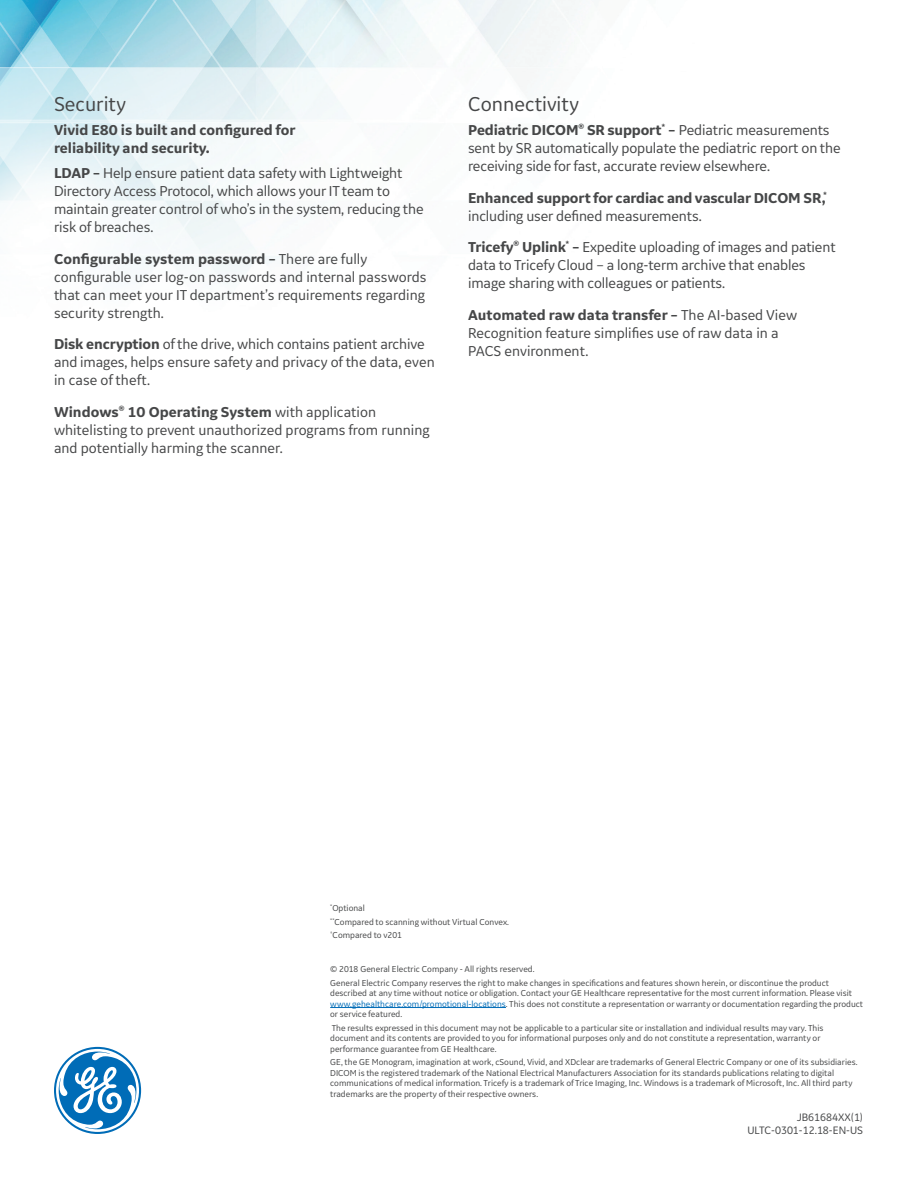
<style>
.page{position:relative;width:918px;height:1188px;background:#fff}
.page>*{position:absolute;margin:0;border:0;box-sizing:border-box;transform-origin:0 0}
.subheads{font:21px "GE Inspira Sans";color:#464748}
.body{font:15px/18px "GE Inspira Sans";letter-spacing:-.01em;color:#464748}
.body-2{font:700 15px/18px "GE Inspira Sans";color:#464748}
.Doc{font:11.25px "GE Inspira Sans";color:#464748}
.Legal{font:9px/10.5px "GE Inspira Sans";color:#464748}
.s1{font-weight:700}
.s2{font-weight:400}
.s3{color:#006cb7}
</style>
<div class="page">
<svg style="left:54px;top:1047px;width:87px;height:87px"></svg>
<hr style="left:330px;top:1007px;width:176px;height:1px;background:#006cb7">
<img style="left:0;top:0;width:581px;height:68px">
<p class="subheads" style="left:54px;top:91px;width:74px">Security</p>
<p class="body-2" style="left:54px;top:121px;width:243px">Vivid E80 is built and configured for reliability and security.</p>
<p class="body" style="left:54px;top:164px;width:371px"><span class="s1">LDAP –</span> Help ensure patient data safety with Lightweight Directory Access Protocol, which allows your IT team to maintain greater control of who’s in the system, reducing the risk of breaches.</p>
<p class="body" style="left:54px;top:249px;width:374px"><span class="s1">Configurable system password –</span> There are fully configurable user log-on passwords and internal passwords that can meet your IT department’s requirements regarding security strength.</p>
<p class="body" style="left:54px;top:335px;width:382px"><span class="s1">Disk encryption</span> of the drive, which contains patient archive and images, helps ensure safety and privacy of the data, even in case of theft.</p>
<p class="body" style="left:54px;top:402px;width:377px"><span class="s1">Windows</span><sup>®</sup> <span class="s1">10 Operating System</span> with application whitelisting to prevent unauthorized programs from running and potentially harming the scanner.</p>
<p class="subheads" style="left:468px;top:91px;width:113px">Connectivity</p>
<p class="body" style="left:468px;top:121px;width:374px"><span class="s1">Pediatric DICOM</span><sup>®</sup> <span class="s1">SR support</span><sup>*</sup> <span class="s1">–</span> Pediatric measurements sent by SR automatically populate the pediatric report on the receiving side for fast, accurate review elsewhere.</p>
<p class="body-2" style="left:468px;top:189px;width:360px">Enhanced support for cardiac and vascular DICOM SR,<sup>* </sup><span class="s2">including user defined measurements.</span></p>
<p class="body" style="left:468px;top:238px;width:369px"><span class="s1">Tricefy</span><sup>®</sup> <span class="s1">Uplink</span><sup>*</sup> <span class="s1">–</span> Expedite uploading of images and patient data to Tricefy Cloud – a long-term archive that enables image sharing with colleagues or patients.</p>
<p class="body" style="left:468px;top:306px;width:331px"><span class="s1">Automated raw data transfer –</span> The AI-based View<br>Recognition feature simplifies use of raw data in a<br>PACS environment.</p>
<p class="Legal" style="left:330px;top:903px;width:36px"><sup>*</sup>Optional</p>
<p class="Legal" style="left:330px;top:916px;width:180px"><sup>**</sup>Compared to scanning without Virtual Convex.</p>
<p class="Legal" style="left:330px;top:930px;width:73px"><sup>†</sup>Compared to v201</p>
<p class="Legal" style="left:330px;top:964px;width:206px">© 2018 General Electric Company - All rights reserved.</p>
<p class="Legal" style="left:330px;top:977px;width:534px">General Electric Company reserves the right to make changes in specifications and features shown herein, or discontinue the product described at any time without notice or obligation. Contact your GE Healthcare representative for the most current information. Please visit <span class="s3">www.gehealthcare.com/promotional-locations</span>. This does not constitute a representation or warranty or documentation regarding the product or service featured.</p>
<p class="Legal" style="left:330px;top:1022px;width:495px">The results expressed in this document may not be applicable to a particular site or installation and individual results may vary. This document and its contents are provided to you for informational purposes only and do not constitute a representation, warranty or performance guarantee from GE Healthcare.</p>
<p class="Legal" style="left:330px;top:1057px;width:529px">GE, the GE Monogram, imagination at work, cSound, Vivid, and XDclear are trademarks of General Electric Company or one of its subsidiaries.<br>DICOM is the registered trademark of the National Electrical Manufacturers Association for its standards publications relating to digital communications of medical information. Tricefy is a trademark of Trice Imaging, Inc. Windows is a trademark of Microsoft, Inc. All third party trademarks are the property of their respective owners.</p>
<p class="Doc" style="left:797px;top:1110px;width:68px">JB61684XX(1)</p>
<p class="Doc" style="left:747px;top:1123px;width:117px">ULTC-0301-12.18-EN-US</p>
</div>
